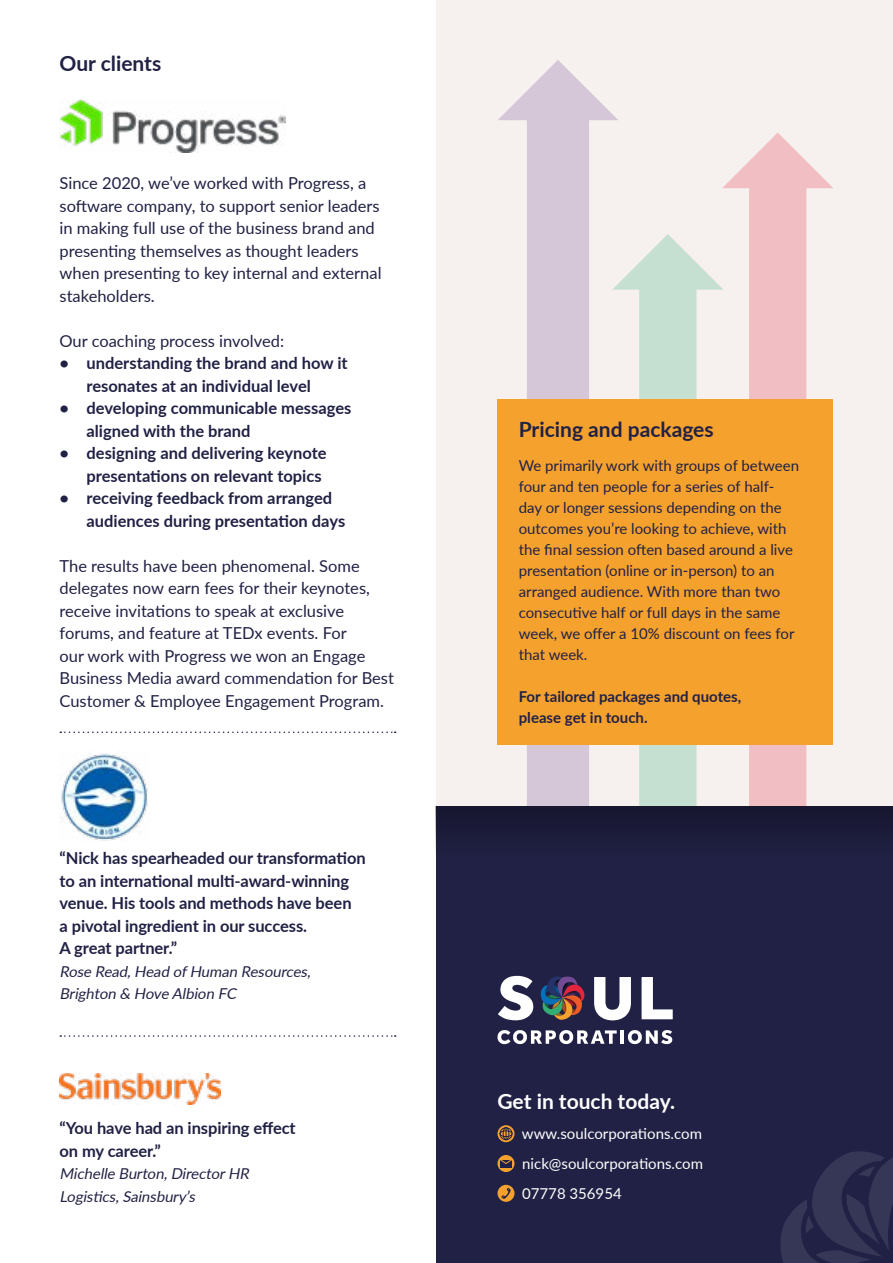
<style>
.page{position:relative;width:893px;height:1263px;background:#f6f0ef}
.page>*{position:absolute;margin:0;border:0;box-sizing:border-box;transform-origin:0 0}
.t1{font:700 21px "Lato";color:#212145}
.t2{font:700 21px "Lato";color:#fff}
.t3{font:16.5px/22.5px "Lato";color:#212145}
.t4{font:700 16.5px/22.5px "Lato";letter-spacing:-.005em;color:#212145}
.t5{font:15px/21px "Lato";color:#212145}
.t6{font:italic 15px/22.5px "Lato";color:#212145}
.t7{font:15px/29.8px "Lato";color:#fff;text-align:justify}
.t8{font:700 15px/21px "Lato";color:#212145}
</style>
<div class="page">
<svg style="left:497px;top:60px;width:121px;height:747px;fill:#d5c6d8"></svg>
<svg style="left:722px;top:133px;width:111px;height:674px;fill:#f1bec3"></svg>
<svg style="left:612px;top:234px;width:112px;height:573px"></svg>
<div style="left:436px;top:807px;width:457px;height:456px;background:#212145"></div>
<div style="left:0;top:0;width:436px;height:1263px;background:#fff"></div>
<img style="left:60px;top:99px;width:226px;height:54px">
<svg style="left:497px;top:1030px;width:120px;height:14px"></svg>
<hr style="left:620px;top:1030px;width:4px;height:14px;background:#fff">
<svg style="left:628px;top:1030px;width:44px;height:14px"></svg>
<svg style="left:498px;top:976px;width:35px;height:44px"></svg>
<svg style="left:594px;top:977px;width:37px;height:43px"></svg>
<svg style="left:642px;top:977px;width:31px;height:42px"></svg>
<svg style="left:540px;top:976px;width:45px;height:44px"></svg>
<img style="left:60px;top:753px;width:88px;height:88px">
<img style="left:60px;top:1074px;width:160px;height:30px">
<svg style="left:60px;top:731px;width:336px;height:2px"></svg>
<svg style="left:60px;top:1035px;width:336px;height:2px"></svg>
<svg style="left:497px;top:1125px;width:17px;height:17px"></svg>
<div style="left:500px;top:1127px;width:12px;height:13px;border:1px solid #212145;border-radius:50%"></div>
<div style="left:503px;top:1127px;width:6px;height:13px;border:1px solid #212145;border-radius:50%"></div>
<div style="left:500px;top:1130px;width:12px;height:7px;border:1px solid #212145;border-radius:50%"></div>
<svg style="left:506px;top:1128px;width:1px;height:12px"></svg>
<svg style="left:497px;top:1155px;width:17px;height:17px"></svg>
<div style="left:500px;top:1160px;width:12px;height:7px;background:#212145"></div>
<svg style="left:499px;top:1159px;width:14px;height:5px"></svg>
<svg style="left:497px;top:1185px;width:17px;height:17px"></svg>
<svg style="left:501px;top:1188px;width:10px;height:11px"></svg>
<svg style="left:780px;top:1151px;width:113px;height:112px"></svg>
<div style="left:436px;top:807px;width:457px;height:51px;background:#1b1b3a"></div>
<div style="left:497px;top:399px;width:336px;height:345px;background:#f5a12e"></div>
<p class="t1" style="left:60px;top:48px;width:103px">Our clients</p>
<p class="t3" style="left:60px;top:171px;width:324px">Since 2020, we’ve worked with Progress, a software company, to support senior leaders in making full use of the business brand and presenting themselves as thought leaders when presenting to key internal and external stakeholders.</p>
<p class="t3" style="left:60px;top:329px;width:226px">Our coaching process involved:</p>
<p class="t4" style="left:60px;top:351px;width:290px;text-align:center">• understanding the brand and how it resonates at an individual level</p>
<p class="t4" style="left:87px;top:396px;width:266px;text-indent:-27px">• developing communicable messages aligned with the brand</p>
<p class="t4" style="left:87px;top:441px;width:242px;text-indent:-27px">• designing and delivering keynote presentations on relevant topics</p>
<p class="t4" style="left:87px;top:486px;width:260px;text-indent:-27px">• receiving feedback from arranged audiences during presentation days</p>
<p class="t3" style="left:60px;top:554px;width:336px">The results have been phenomenal. Some delegates now earn fees for their keynotes, receive invitations to speak at exclusive forums, and feature at TEDx events. For<br>our work with Progress we won an Engage Business Media award commendation for Best Customer &amp; Employee Engagement Program.</p>
<p class="t4" style="left:60px;top:846px;width:308px">“Nick has spearheaded our transformation to an international multi-award-winning venue. His tools and methods have been<br>a pivotal ingredient in our success.<br>A great partner.”</p>
<p class="t6" style="left:60px;top:959px;width:256px">Rose Read,Head ofHuman Resources,<br>Brighton &amp; Hove Albion FC</p>
<p class="t4" style="left:60px;top:1116px;width:238px">“You have had an inspiring effect on my career.”</p>
<p class="t6" style="left:60px;top:1162px;width:194px">Michelle Burton,DirectorHR<br>Logistics,Sainsbury’s</p>
<p class="t1" style="left:519px;top:414px;width:196px">Pricing and packages</p>
<p class="t5" style="left:519px;top:454px;width:282px">We primarily work with groups of between four and ten people for a series of half&shy;day or longer sessions depending on the outcomes you’re looking to achieve, with the final session often based around a live presentation (online or in-person) to an arranged audience. With more than two consecutive half or full days in the same week, we offer a 10% discount on fees for that week.</p>
<p class="t8" style="left:519px;top:685px;width:224px">For tailored packages and quotes, please get in touch.</p>
<p class="t2" style="left:497px;top:1086px;width:179px">Get in touch today.</p>
<p class="t7" style="left:522px;top:1118px;width:183px">www.soulcorporations.com nick@soulcorporations.com 07778 356954</p>
</div>
